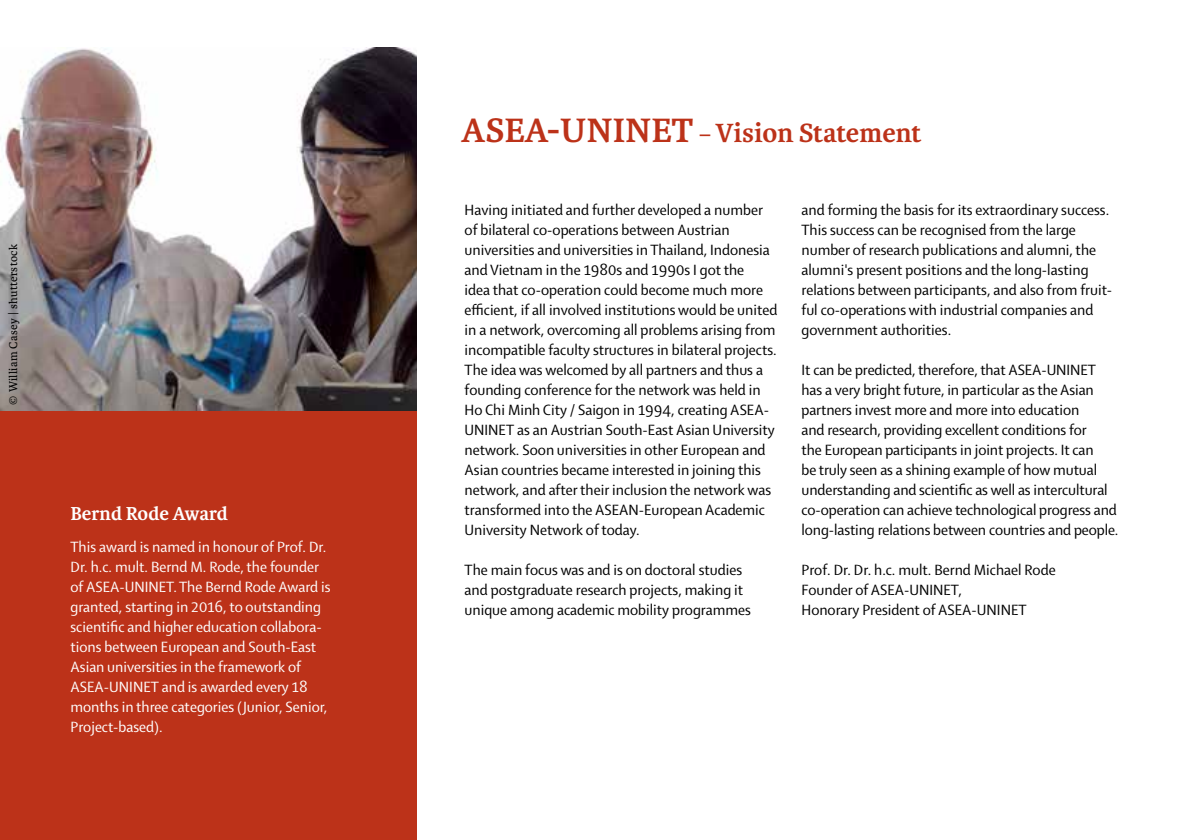
<style>
.page{position:relative;width:1191px;height:840px;background:#fff}
.page>*{position:absolute;margin:0;border:0;box-sizing:border-box;transform-origin:0 0}
.t1{font:700 28px "Karmina Basic";color:#bc3219}
.t2{font:700 20px "Karmina Basic";color:#fff}
.t3{font:16px/20px "Shaker 2";color:#000}
.t4{font:16px/20px "Shaker 2";color:#fff}
.t5{font:12px "Karmina Basic";letter-spacing:.03em;color:#000}
.s1{font-size:36px}
.s2{font-family:"Shaker 2";font-weight:400}
</style>
<div class="page">
<div style="left:0;top:408px;width:417px;height:431px;background:#bc3219"></div>
<img style="left:0;top:48px;width:417px;height:362px">
<p class="t5" style="left:7px;top:404px;width:162px;rotate:-90deg">© William Casey | shutterstock</p>
<p class="t2" style="left:71px;top:502px;width:159px">Bernd Rode Award</p>
<p class="t4" style="left:71px;top:535px;width:262px">This award is named in honour of Prof. Dr.<br>Dr. h.c. mult. Bernd M. Rode, the founder of ASEA-UNINET. The Bernd Rode Award is granted, starting in 2016, to outstanding scientific and higher education collabora&shy;tions between European and South-East Asian universities in the framework of ASEA-UNINET and is awarded every 18 months in three categories (Junior, Senior, Project-based).</p>
<h1 class="t1" style="left:461px;top:116px;width:461px"><span class="s1">ASEA-UNINET</span> <span class="s2">–</span> Vision Statement</h1>
<p class="t3" style="left:464px;top:198px;width:314px">Having initiated and further developed a number of bilateral co-operations between Austrian universities and universities in Thailand, Indonesia and Vietnam in the 1980s and 1990s I got the<br>idea that co-operation could become much more efficient, if all involved institutions would be united in a network, overcoming all problems arising from incompatible faculty structures in bilateral projects.<br>The idea was welcomed by all partners and thus a founding conference for the network was held in Ho Chi Minh City / Saigon in 1994, creating ASEA-UNINET as an Austrian South-East Asian University network. Soon universities in other European and Asian countries became interested in joining this network, and after their inclusion the network was transformed into the ASEAN-European Academic University Network of today.</p>
<p class="t3" style="left:464px;top:558px;width:288px">The main focus was and is on doctoral studies and postgraduate research projects, making it unique among academic mobility programmes</p>
<p class="t3" style="left:801px;top:198px;width:312px">and forming the basis for its extraordinary success.<br>This success can be recognised from the large number of research publications and alumni, the alumni's present positions and the long-lasting relations between participants, and also from fruit&shy;ful co-operations with industrial companies and government authorities.</p>
<p class="t3" style="left:801px;top:358px;width:318px">It can be predicted, therefore, that ASEA-UNINET has a very bright future, in particular as the Asian partners invest more and more into education<br>and research, providing excellent conditions for<br>the European participants in joint projects. It can<br>be truly seen as a shining example of how mutual understanding and scientific as well as intercultural co-operation can achieve technological progress and long-lasting relations between countries and people.</p>
<p class="t3" style="left:801px;top:558px;width:256px">Prof. Dr. Dr. h.c. mult. Bernd Michael Rode<br>Founder of ASEA-UNINET,<br>Honorary President of ASEA-UNINET</p>
</div>
